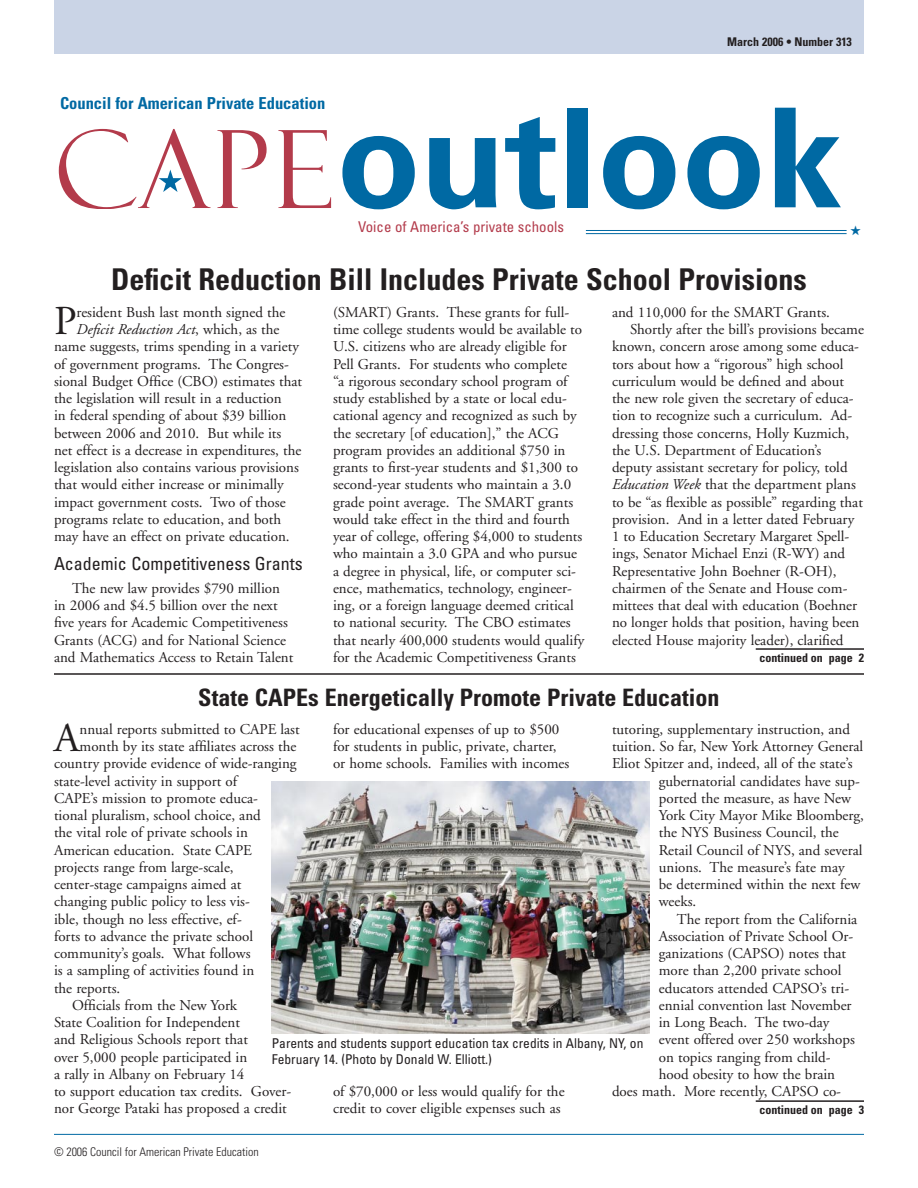
<style>
.page{position:relative;width:918px;height:1188px;background:#fff}
.page>*{position:absolute;margin:0;border:0;box-sizing:border-box;transform-origin:0 0}
.t1{font:700 138px "Univers";color:#0069a3}
.t2{font:40.95px "Adobe Garamond";color:#231f20}
.t3{font:700 condensed 30px "Univers";color:#231f20}
.t4{font:700 condensed 24px "Univers";color:#231f20}
.t5{font:condensed 18px "Univers";color:#231f20}
.t6{font:700 condensed 16.5px "Univers";color:#0069a3}
.t7{font:15px/17.2px "Adobe Garamond";color:#231f20}
.t8{font:italic 15px "Adobe Garamond";color:#231f20}
.t9{font:condensed 14.85px "Univers";color:#b33b4b}
.t10{font:condensed 13.5px/16.2px "Univers";color:#231f20}
.t11{font:700 condensed 12px "Univers";color:#231f20}
.t12{font:300 condensed 12px "Univers";color:#231f20}
.s1{font-style:normal}
.s2{font-style:italic}
</style>
<div class="page">
<div style="left:54px;top:0;width:810px;height:54px;background:#cad4e6"></div>
<hr style="left:586px;top:230px;width:261px;height:1px;background:#0069a3">
<hr style="left:586px;top:233px;width:261px;height:1px;background:#0069a3">
<hr style="left:54px;top:1134px;width:810px;height:1px;background:#0069a3">
<svg style="left:278px;top:130px;width:53px;height:78px"></svg>
<svg style="left:217px;top:130px;width:50px;height:78px"></svg>
<svg style="left:59px;top:129px;width:152px;height:80px"></svg>
<hr style="left:54px;top:673px;width:810px;height:2px;background:#231f20">
<hr style="left:756px;top:648px;width:108px;height:2px;background:#231f20">
<hr style="left:756px;top:1100px;width:108px;height:2px;background:#231f20">
<img style="left:272px;top:781px;width:378px;height:252px">
<p class="t11" style="left:727px;top:34px;width:126px">March 2006 • Number 313</p>
<p class="t6" style="left:60px;top:93px;width:267px">Council for American Private Education</p>
<h1 class="t1" style="left:336px;top:75px;width:508px">outlook</h1>
<p class="t9" style="left:358px;top:218px;width:207px">Voice of America’s private schools</p>
<h3 class="t3" style="left:111px;top:261px;width:697px">Deficit Reduction Bill Includes Private School Provisions</h3>
<p class="t7" style="left:333px;top:304px;width:253px">(SMART) Grants. These grants for full&shy;time college students would be available to U.S. citizens who are already eligible for Pell Grants. For students who complete<br>“a rigorous secondary school program of study established by a state or local edu&shy;cational agency and recognized as such by the secretary [of education],” the ACG program provides an additional $750 in grants to first-year students and $1,300 to second-year students who maintain a 3.0 grade point average. The SMART grants would take effect in the third and fourth year of college, offering $4,000 to students who maintain a 3.0 GPA and who pursue a degree in physical, life, or computer sci&shy;ence, mathematics, technology, engineer&shy;ing, or a foreign language deemed critical to national security. The CBO estimates that nearly 400,000 students would qualify for the Academic Competitiveness Grants</p>
<p class="t7" style="left:612px;top:304px;width:220px">and 110,000 for the SMART Grants.</p>
<h2 class="t2" style="left:54px;top:299px;width:24px">P</h2>
<p class="t7" style="left:77px;top:304px;width:210px">resident Bush last month signed the</p>
<p class="t8" style="left:77px;top:321px;width:205px">Deficit Reduction Act<span class="s1">, which, as the</span></p>
<p class="t7" style="left:54px;top:338px;width:246px">name suggests, trims spending in a variety</p>
<p class="t7" style="left:54px;top:356px;width:236px">of government programs. The Congres-</p>
<p class="t7" style="left:54px;top:373px;width:250px">sional Budget Office (CBO) estimates that</p>
<p class="t7" style="left:54px;top:390px;width:229px">the legislation will result in a reduction</p>
<p class="t7" style="left:54px;top:407px;width:234px">in federal spending of about $39 billion</p>
<p class="t7" style="left:54px;top:425px;width:229px">between 2006 and 2010. But while its</p>
<p class="t7" style="left:54px;top:442px;width:249px">net effect is a decrease in expenditures, the</p>
<p class="t7" style="left:54px;top:459px;width:246px">legislation also contains various provisions</p>
<p class="t7" style="left:54px;top:476px;width:231px">that would either increase or minimally</p>
<p class="t7" style="left:54px;top:494px;width:233px">impact government costs. Two of those</p>
<p class="t7" style="left:54px;top:511px;width:229px">programs relate to education, and both</p>
<p class="t7" style="left:54px;top:528px;width:237px">may have an effect on private education.</p>
<p class="t5" style="left:54px;top:553px;width:250px">Academic Competitiveness Grants</p>
<p class="t7" style="left:54px;top:580px;width:241px;text-indent:18px">The new law provides $790 million in 2006 and $4.5 billion over the next five years for Academic Competitiveness Grants (ACG) and for National Science and Mathematics Access to Retain Talent</p>
<p class="t7" style="left:630px;top:321px;width:235px">Shortly after the bill’s provisions became</p>
<p class="t7" style="left:612px;top:338px;width:249px">known, concern arose among some educa-</p>
<p class="t7" style="left:612px;top:356px;width:233px">tors about how a “rigorous” high school</p>
<p class="t7" style="left:612px;top:373px;width:234px">curriculum would be defined and about</p>
<p class="t7" style="left:612px;top:390px;width:243px">the new role given the secretary of educa-</p>
<p class="t7" style="left:612px;top:407px;width:242px">tion to recognize such a curriculum. Ad-</p>
<p class="t7" style="left:612px;top:425px;width:239px">dressing those concerns, Holly Kuzmich,</p>
<p class="t7" style="left:612px;top:442px;width:211px">the U.S. Department of Education’s</p>
<p class="t7" style="left:612px;top:459px;width:237px">deputy assistant secretary for policy, told</p>
<p class="t7" style="left:612px;top:476px;width:245px"><span class="s2">Education Week</span> that the department plans</p>
<p class="t7" style="left:612px;top:494px;width:252px">to be “as flexible as possible” regarding that</p>
<p class="t7" style="left:612px;top:511px;width:244px">provision. And in a letter dated February</p>
<p class="t7" style="left:612px;top:528px;width:239px">1 to Education Secretary Margaret Spell-</p>
<p class="t7" style="left:612px;top:545px;width:235px">ings, Senator Michael Enzi (R-WY) and</p>
<p class="t7" style="left:612px;top:563px;width:226px">Representative John Boehner (R-OH),</p>
<p class="t7" style="left:612px;top:580px;width:237px">chairmen of the Senate and House com-</p>
<p class="t7" style="left:612px;top:597px;width:247px">mittees that deal with education (Boehner</p>
<p class="t7" style="left:612px;top:614px;width:249px">no longer holds that position, having been</p>
<p class="t7" style="left:612px;top:632px;width:233px">elected House majority leader), clarified</p>
<p class="t11" style="left:759px;top:650px;width:95px">continued on page</p>
<h3 class="t4" style="left:198px;top:683px;width:523px">State CAPEs Energetically Promote Private Education</h3>
<p class="t7" style="left:333px;top:721px;width:238px">for educational expenses of up to $500 for students in public, private, charter, or home schools. Families with incomes</p>
<h2 class="t2" style="left:54px;top:716px;width:27px">A</h2>
<p class="t7" style="left:80px;top:721px;width:222px">nnual reports submitted to CAPE last</p>
<p class="t7" style="left:612px;top:721px;width:240px">tutoring, supplementary instruction, and</p>
<p class="t7" style="left:612px;top:738px;width:253px">tuition. So far, New York Attorney General</p>
<p class="t7" style="left:612px;top:755px;width:242px">Eliot Spitzer and, indeed, all of the state’s</p>
<p class="t7" style="left:659px;top:773px;width:203px">gubernatorial candidates have sup-</p>
<p class="t7" style="left:659px;top:790px;width:194px">ported the measure, as have New</p>
<p class="t7" style="left:659px;top:807px;width:207px">York City Mayor Mike Bloomberg,</p>
<p class="t7" style="left:659px;top:824px;width:182px">the NYS Business Council, the</p>
<p class="t7" style="left:659px;top:842px;width:205px">Retail Council of NYS, and several</p>
<p class="t7" style="left:659px;top:859px;width:187px">unions. The measure’s fate may</p>
<p class="t7" style="left:659px;top:876px;width:203px">be determined within the next few</p>
<p class="t7" style="left:659px;top:893px;width:39px">weeks.</p>
<p class="t7" style="left:677px;top:911px;width:182px">The report from the California</p>
<p class="t7" style="left:659px;top:928px;width:196px">Association of Private School Or-</p>
<p class="t7" style="left:659px;top:945px;width:189px">ganizations (CAPSO) notes that</p>
<p class="t7" style="left:659px;top:962px;width:184px">more than 2,200 private school</p>
<p class="t7" style="left:659px;top:980px;width:192px">educators attended CAPSO’s tri-</p>
<p class="t7" style="left:659px;top:997px;width:194px">ennial convention last November</p>
<p class="t7" style="left:659px;top:1014px;width:172px">in Long Beach. The two-day</p>
<p class="t7" style="left:659px;top:1031px;width:198px">event offered over 250 workshops</p>
<p class="t7" style="left:659px;top:1049px;width:173px">on topics ranging from child-</p>
<p class="t7" style="left:659px;top:1066px;width:178px">hood obesity to how the brain</p>
<p class="t7" style="left:612px;top:1083px;width:231px">does math. More recently, CAPSO co-</p>
<p class="t11" style="left:759px;top:1102px;width:95px">continued on page</p>
<p class="t7" style="left:80px;top:738px;width:218px">month by its state affiliates across the</p>
<p class="t7" style="left:54px;top:755px;width:244px">country provide evidence of wide-ranging</p>
<p class="t7" style="left:54px;top:773px;width:185px">state-level activity in support of</p>
<p class="t7" style="left:54px;top:790px;width:206px">CAPE’s mission to promote educa-</p>
<p class="t7" style="left:54px;top:807px;width:208px">tional pluralism, school choice, and</p>
<p class="t7" style="left:54px;top:824px;width:196px">the vital role of private schools in</p>
<p class="t7" style="left:54px;top:842px;width:199px">American education. State CAPE</p>
<p class="t7" style="left:54px;top:859px;width:181px">projects range from large-scale,</p>
<p class="t7" style="left:54px;top:876px;width:189px">center-stage campaigns aimed at</p>
<p class="t7" style="left:54px;top:893px;width:197px">changing public policy to less vis-</p>
<p class="t7" style="left:54px;top:911px;width:189px">ible, though no less effective, ef-</p>
<p class="t7" style="left:54px;top:928px;width:201px">forts to advance the private school</p>
<p class="t7" style="left:54px;top:945px;width:198px">community’s goals. What follows</p>
<p class="t7" style="left:54px;top:962px;width:202px">is a sampling of activities found in</p>
<p class="t7" style="left:54px;top:980px;width:68px">the reports.</p>
<p class="t7" style="left:72px;top:997px;width:167px">Officials from the New York</p>
<p class="t7" style="left:54px;top:1014px;width:187px">State Coalition for Independent</p>
<p class="t7" style="left:54px;top:1031px;width:195px">and Religious Schools report that</p>
<p class="t7" style="left:54px;top:1049px;width:195px">over 5,000 people participated in</p>
<p class="t7" style="left:54px;top:1066px;width:192px">a rally in Albany on February 14</p>
<p class="t7" style="left:54px;top:1083px;width:239px">to support education tax credits. Gover-</p>
<p class="t7" style="left:54px;top:1100px;width:234px">nor George Pataki has proposed a credit</p>
<p class="t10" style="left:272px;top:1035px;width:373px">Parents and students support education tax credits in Albany, NY, on<br>February 14. (Photo by Donald W. Elliott.)</p>
<p class="t7" style="left:333px;top:1083px;width:233px">of $70,000 or less would qualify for the credit to cover eligible expenses such as</p>
<p class="t12" style="left:54px;top:1145px;width:206px">© 2006 Council for American Private Education</p>
</div>
